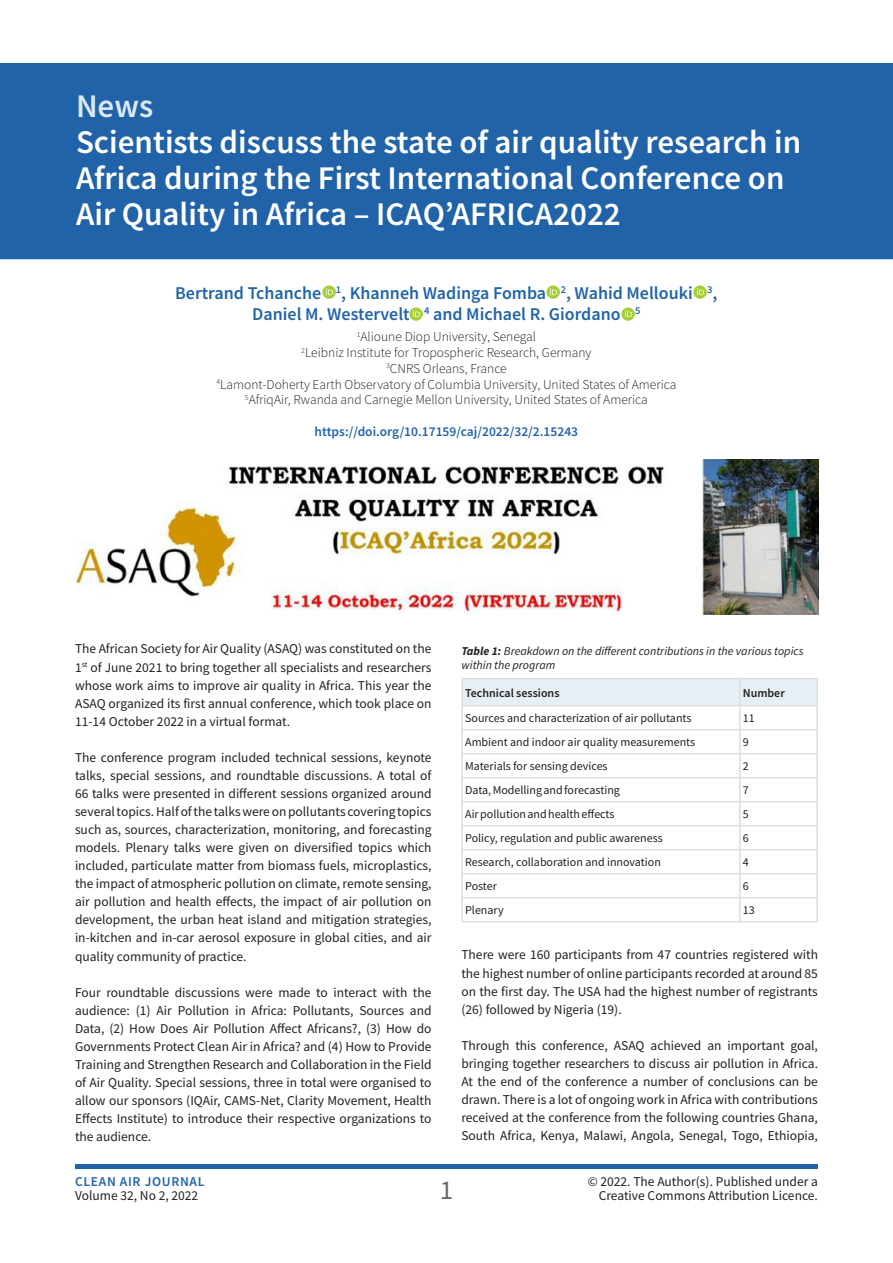
<style>
.page{position:relative;width:893px;height:1263px;background:#fff}
.page>*{position:absolute;margin:0;border:0;box-sizing:border-box;transform-origin:0 0}
.t1{font:600 33px/36px "Source Sans Pro";color:#fff}
.t2{font:600 33px "Source Sans Pro";color:#dce9f3}
.t3{font:27px "Source Sans Pro";color:#686868}
.t4{font:600 18px/21px "Source Sans Pro";color:#2163a8;text-align:center}
.t5{font:13.5px/18px "Source Sans Pro";color:#231f20;text-align:justify}
.t6{font:300 13.5px "Source Sans Pro";color:#231f20}
.t7{font:600 13.5px "Source Sans Pro";color:#2163a8}
.t8{font:600 13.5px "Source Sans Pro";letter-spacing:.05em;color:#2163a8}
.t9{font:12px "Source Sans Pro";color:#231f20}
.t10{font:italic 12px/13.5px "Source Sans Pro";color:#231f20}
.t11{font:600 12px "Source Sans Pro";color:#231f20}
.s1{font-weight:700}
</style>
<div class="page">
<div style="left:75px;top:1164px;width:743px;height:5px;background:#2163a8"></div>
<div style="left:1px;top:64px;width:891px;height:194px;background:#2163a8"></div>
<div style="left:0;top:63px;width:893px;height:196px;border:2px solid #2163a8"></div>
<svg style="left:323px;top:286px;width:13px;height:13px"></svg>
<svg style="left:546px;top:286px;width:13px;height:13px"></svg>
<svg style="left:693px;top:286px;width:13px;height:13px"></svg>
<svg style="left:410px;top:307px;width:13px;height:13px"></svg>
<svg style="left:621px;top:307px;width:13px;height:13px"></svg>
<div style="left:463px;top:679px;width:353px;height:26px;background:#e7eff6"></div>
<hr style="left:461px;top:678px;width:279px;height:1px;background:#dedddc">
<hr style="left:461px;top:679px;width:2px;height:26px;background:#dedddc">
<hr style="left:740px;top:678px;width:78px;height:1px;background:#dedddc">
<hr style="left:739px;top:679px;width:2px;height:26px;background:#dedddc">
<hr style="left:816px;top:679px;width:2px;height:26px;background:#dedddc">
<hr style="left:461px;top:705px;width:279px;height:1px;background:#dedddc">
<hr style="left:461px;top:706px;width:2px;height:23px;background:#dedddc">
<hr style="left:740px;top:705px;width:78px;height:1px;background:#dedddc">
<hr style="left:739px;top:706px;width:2px;height:23px;background:#dedddc">
<hr style="left:816px;top:706px;width:2px;height:23px;background:#dedddc">
<hr style="left:461px;top:729px;width:279px;height:1px;background:#dedddc">
<hr style="left:461px;top:730px;width:2px;height:23px;background:#dedddc">
<hr style="left:740px;top:729px;width:78px;height:1px;background:#dedddc">
<hr style="left:739px;top:730px;width:2px;height:23px;background:#dedddc">
<hr style="left:816px;top:730px;width:2px;height:23px;background:#dedddc">
<hr style="left:461px;top:753px;width:279px;height:1px;background:#dedddc">
<hr style="left:461px;top:754px;width:2px;height:23px;background:#dedddc">
<hr style="left:740px;top:753px;width:78px;height:1px;background:#dedddc">
<hr style="left:739px;top:754px;width:2px;height:23px;background:#dedddc">
<hr style="left:816px;top:754px;width:2px;height:23px;background:#dedddc">
<hr style="left:461px;top:777px;width:279px;height:1px;background:#dedddc">
<hr style="left:461px;top:778px;width:2px;height:23px;background:#dedddc">
<hr style="left:740px;top:777px;width:78px;height:1px;background:#dedddc">
<hr style="left:739px;top:778px;width:2px;height:23px;background:#dedddc">
<hr style="left:816px;top:778px;width:2px;height:23px;background:#dedddc">
<hr style="left:461px;top:801px;width:279px;height:1px;background:#dedddc">
<hr style="left:461px;top:802px;width:2px;height:23px;background:#dedddc">
<hr style="left:740px;top:801px;width:78px;height:1px;background:#dedddc">
<hr style="left:739px;top:802px;width:2px;height:23px;background:#dedddc">
<hr style="left:816px;top:802px;width:2px;height:23px;background:#dedddc">
<hr style="left:461px;top:825px;width:279px;height:1px;background:#dedddc">
<hr style="left:461px;top:826px;width:2px;height:23px;background:#dedddc">
<hr style="left:740px;top:825px;width:78px;height:1px;background:#dedddc">
<hr style="left:739px;top:826px;width:2px;height:23px;background:#dedddc">
<hr style="left:816px;top:826px;width:2px;height:23px;background:#dedddc">
<hr style="left:461px;top:849px;width:279px;height:1px;background:#dedddc">
<hr style="left:461px;top:850px;width:2px;height:23px;background:#dedddc">
<hr style="left:740px;top:849px;width:78px;height:1px;background:#dedddc">
<hr style="left:739px;top:850px;width:2px;height:23px;background:#dedddc">
<hr style="left:816px;top:850px;width:2px;height:23px;background:#dedddc">
<hr style="left:461px;top:873px;width:279px;height:1px;background:#dedddc">
<hr style="left:461px;top:874px;width:2px;height:23px;background:#dedddc">
<hr style="left:740px;top:873px;width:78px;height:1px;background:#dedddc">
<hr style="left:739px;top:874px;width:2px;height:23px;background:#dedddc">
<hr style="left:816px;top:874px;width:2px;height:23px;background:#dedddc">
<hr style="left:461px;top:897px;width:279px;height:1px;background:#dedddc">
<hr style="left:461px;top:898px;width:2px;height:23px;background:#dedddc">
<hr style="left:740px;top:897px;width:78px;height:1px;background:#dedddc">
<hr style="left:739px;top:898px;width:2px;height:23px;background:#dedddc">
<hr style="left:816px;top:898px;width:2px;height:23px;background:#dedddc">
<hr style="left:461px;top:921px;width:279px;height:1px;background:#dedddc">
<hr style="left:740px;top:921px;width:78px;height:1px;background:#dedddc">
<img style="left:76px;top:460px;width:743px;height:154px">
<p class="t2" style="left:76px;top:84px;width:79px">News</p>
<p class="t1" style="left:76px;top:124px;width:727px">Scientists discuss the state of air quality research in<br>Africa during the First International Conference on<br>Air Quality in Africa – ICAQ’AFRICA2022</p>
<p class="t4" style="left:175px;top:282px;width:544px">Bertrand Tchanche <sup>1</sup>, Khanneh Wadinga Fomba <sup>2</sup>, Wahid Mellouki <sup>3</sup>,<br>Daniel M. Westervelt <sup>4</sup> and Michael R. Giordano <sup>5</sup></p>
<p class="t6" style="left:357px;top:329px;width:181px"><sup>1</sup>Alioune Diop University, Senegal</p>
<p class="t6" style="left:301px;top:344px;width:292px"><sup>2</sup>Leibniz Institute for Tropospheric Research, Germany</p>
<p class="t6" style="left:386px;top:360px;width:122px"><sup>3</sup>CNRS Orleans, France</p>
<p class="t6" style="left:216px;top:376px;width:461px"><sup>4</sup>Lamont-Doherty Earth Observatory of Columbia University, United States of America</p>
<p class="t6" style="left:245px;top:392px;width:404px"><sup>5</sup>AfriqAir, Rwanda and Carnegie Mellon University, United States of America</p>
<p class="t7" style="left:315px;top:423px;width:265px">https://doi.org/10.17159/caj/2022/32/2.15243</p>
<p class="t5" style="left:75px;top:640px;width:358px">The African Society for Air Quality (ASAQ) was constituted on the 1<sup>st</sup> of June 2021 to bring together all specialists and researchers whose work aims to improve air quality in Africa. This year the ASAQ organized its first annual conference, which took place on 11-14 October 2022 in a virtual format.</p>
<p class="t5" style="left:75px;top:748px;width:358px">The conference program included technical sessions, keynote talks, special sessions, and roundtable discussions. A total of 66 talks were presented in different sessions organized around several topics. Half of the talks were on pollutants covering topics such as, sources, characterization, monitoring, and forecasting models. Plenary talks were given on diversified topics which included, particulate matter from biomass fuels, microplastics, the impact of atmospheric pollution on climate, remote sensing, air pollution and health effects, the impact of air pollution on development, the urban heat island and mitigation strategies, in-kitchen and in-car aerosol exposure in global cities, and air quality community of practice.</p>
<p class="t5" style="left:75px;top:983px;width:358px">Four roundtable discussions were made to interact with the audience: (1) Air Pollution in Africa: Pollutants, Sources and Data, (2) How Does Air Pollution Affect Africans?, (3) How do Governments Protect Clean Air in Africa? and (4) How to Provide Training and Strengthen Research and Collaboration in the Field of Air Quality. Special sessions, three in total were organised to allow our sponsors (IQAir, CAMS-Net, Clarity Movement, Health Effects Institute) to introduce their respective organizations to the audience.</p>
<p class="t10" style="left:461px;top:644px;width:344px"><span class="s1">Table 1:</span> Breakdown on the different contributions in the various topics within the program</p>
<p class="t11" style="left:465px;top:685px;width:96px">Technical sessions</p>
<p class="t11" style="left:743px;top:685px;width:43px">Number</p>
<p class="t9" style="left:465px;top:710px;width:228px">Sources and characterization of air pollutants</p>
<p class="t9" style="left:743px;top:710px;width:13px">11</p>
<p class="t9" style="left:465px;top:734px;width:232px">Ambient and indoor air quality measurements</p>
<p class="t9" style="left:743px;top:734px;width:7px">9</p>
<p class="t9" style="left:465px;top:758px;width:144px">Materials for sensing devices</p>
<p class="t9" style="left:743px;top:758px;width:7px">2</p>
<p class="t9" style="left:465px;top:782px;width:156px">Data,Modellingandforecasting</p>
<p class="t9" style="left:743px;top:782px;width:7px">7</p>
<p class="t9" style="left:465px;top:806px;width:151px">Airpollutionandhealtheffects</p>
<p class="t9" style="left:743px;top:806px;width:7px">5</p>
<p class="t9" style="left:465px;top:830px;width:199px">Policy, regulation and public awareness</p>
<p class="t9" style="left:743px;top:830px;width:7px">6</p>
<p class="t9" style="left:465px;top:854px;width:197px">Research, collaboration and innovation</p>
<p class="t9" style="left:743px;top:854px;width:7px">4</p>
<p class="t9" style="left:465px;top:878px;width:33px">Poster</p>
<p class="t9" style="left:743px;top:878px;width:7px">6</p>
<p class="t9" style="left:465px;top:902px;width:40px">Plenary</p>
<p class="t9" style="left:743px;top:902px;width:13px">13</p>
<p class="t5" style="left:461px;top:946px;width:358px">There were 160 participants from 47 countries registered with the highest number of online participants recorded at around 85 on the first day. The USA had the highest number of registrants (26) followed by Nigeria (19).</p>
<p class="t5" style="left:461px;top:1036px;width:358px">Through this conference, ASAQ achieved an important goal, bringing together researchers to discuss air pollution in Africa.<br>At the end of the conference a number of conclusions can be drawn. There is a lot of ongoing work in Africa with contributions received at the conference from the following countries Ghana, South Africa, Kenya, Malawi, Angola, Senegal, Togo, Ethiopia,</p>
<p class="t8" style="left:75px;top:1173px;width:131px">CLEAN AIR JOURNAL</p>
<p class="t5" style="left:75px;top:1186px;width:125px">Volume 32, No 2, 2022</p>
<p class="t5" style="left:588px;top:1172px;width:232px">© 2022. The Author(s). Published under a</p>
<h2 class="t3" style="left:440px;top:1173px;width:15px">1</h2>
<p class="t5" style="left:599px;top:1186px;width:221px">Creative Commons Attribution Licence.</p>
</div>
